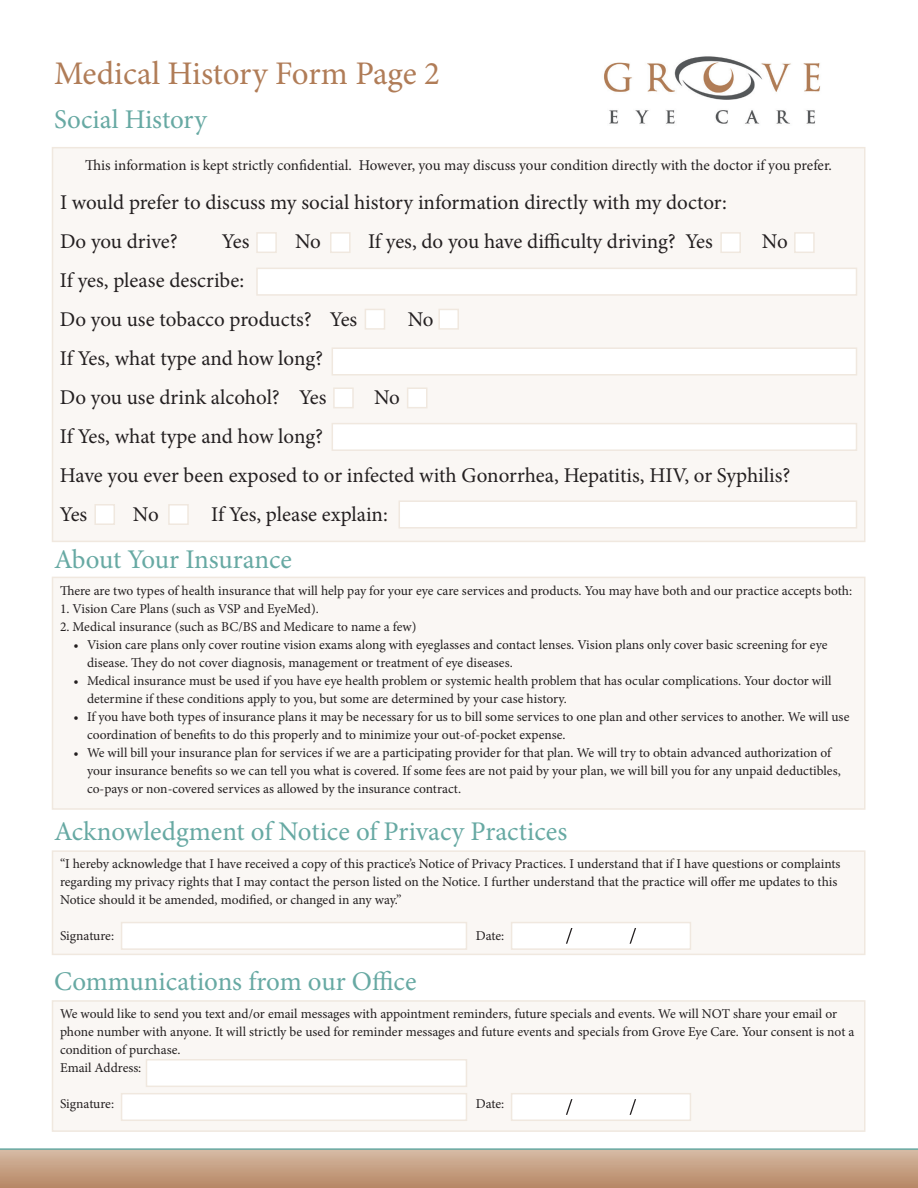
<style>
.page{position:relative;width:918px;height:1188px;background:#fff}
.page>*{position:absolute;margin:0;border:0;box-sizing:border-box;transform-origin:0 0}
.t1{font:33px "Minion Pro";letter-spacing:-.005em;color:#b07c57}
.t2{font:27px "Minion Pro";color:#67a9a3}
.t3{font:21px/39px "Minion Pro";color:#231f20}
.t4{font:15px "Minion Pro";color:#231f20}
.t5{font:13.5px/18px "Minion Pro";letter-spacing:-.005em;color:#231f20}
</style>
<div class="page">
<svg style="left:0;top:1148px;width:918px;height:40px"></svg>
<img style="left:604px;top:56px;width:217px;height:68px">
<div style="left:52px;top:148px;width:813px;height:393px;background:#faf7f4"></div>
<div style="left:52px;top:147px;width:814px;height:395px;border:2px solid #f0e8df"></div>
<div style="left:52px;top:577px;width:813px;height:232px;background:#faf7f4"></div>
<div style="left:52px;top:577px;width:814px;height:233px;border:2px solid #f0e8df"></div>
<div style="left:52px;top:851px;width:813px;height:103px;background:#faf7f4"></div>
<div style="left:52px;top:850px;width:814px;height:105px;border:2px solid #f0e8df"></div>
<div style="left:52px;top:1001px;width:813px;height:130px;background:#faf7f4"></div>
<div style="left:52px;top:1000px;width:814px;height:132px;border:2px solid #f0e8df"></div>
<div style="left:720px;top:232px;width:21px;height:21px;background:#fff;border:2px solid #f0e8df"></div>
<div style="left:256px;top:232px;width:21px;height:21px;background:#fff;border:2px solid #f0e8df"></div>
<div style="left:330px;top:232px;width:21px;height:21px;background:#fff;border:2px solid #f0e8df"></div>
<div style="left:365px;top:309px;width:20px;height:21px;background:#fff;border:2px solid #f0e8df"></div>
<div style="left:438px;top:309px;width:21px;height:21px;background:#fff;border:2px solid #f0e8df"></div>
<div style="left:333px;top:387px;width:21px;height:21px;background:#fff;border:2px solid #f0e8df"></div>
<div style="left:407px;top:387px;width:21px;height:21px;background:#fff;border:2px solid #f0e8df"></div>
<div style="left:94px;top:504px;width:21px;height:21px;background:#fff;border:2px solid #f0e8df"></div>
<div style="left:168px;top:504px;width:21px;height:21px;background:#fff;border:2px solid #f0e8df"></div>
<div style="left:794px;top:232px;width:21px;height:21px;background:#fff;border:2px solid #f0e8df"></div>
<div style="left:256px;top:268px;width:601px;height:28px;background:#fff;border:2px solid #f0e8df"></div>
<div style="left:332px;top:347px;width:525px;height:29px;background:#fff;border:2px solid #f0e8df"></div>
<div style="left:332px;top:423px;width:525px;height:28px;background:#fff;border:2px solid #f0e8df"></div>
<div style="left:399px;top:500px;width:458px;height:29px;background:#fff;border:2px solid #f0e8df"></div>
<div style="left:121px;top:922px;width:346px;height:28px;background:#fff;border:2px solid #f0e8df"></div>
<div style="left:121px;top:1093px;width:346px;height:28px;background:#fff;border:2px solid #f0e8df"></div>
<div style="left:146px;top:1059px;width:321px;height:28px;background:#fff;border:2px solid #f0e8df"></div>
<div style="left:511px;top:922px;width:180px;height:28px;background:#fff;border:2px solid #f0e8df"></div>
<div style="left:511px;top:1093px;width:180px;height:28px;background:#fff;border:2px solid #f0e8df"></div>
<svg style="left:566px;top:928px;width:6px;height:16px"></svg>
<svg style="left:630px;top:928px;width:6px;height:16px"></svg>
<svg style="left:566px;top:1099px;width:6px;height:16px"></svg>
<svg style="left:630px;top:1099px;width:6px;height:16px"></svg>
<h1 class="t1" style="left:54px;top:52px;width:388px">Medical History Form Page 2</h1>
<h2 class="t2" style="left:54px;top:101px;width:154px">Social History</h2>
<p class="t4" style="left:85px;top:156px;width:748px">This information is kept strictly confidential. However, you may discuss your condition directly with the doctor if you prefer.</p>
<h3 class="t3" style="left:60px;top:183px;width:669px">I would prefer to discuss my social history information directly with my doctor:<br>Do you drive?</h3>
<h3 class="t3" style="left:222px;top:222px;width:29px">Yes</h3>
<h3 class="t3" style="left:295px;top:222px;width:27px">No</h3>
<h3 class="t3" style="left:368px;top:222px;width:346px">If yes, do you have difficulty driving? Yes</h3>
<h3 class="t3" style="left:762px;top:222px;width:27px">No</h3>
<h3 class="t3" style="left:60px;top:261px;width:299px">If yes, please describe:<br>Do you use tobacco products? Yes</h3>
<h3 class="t3" style="left:408px;top:300px;width:27px">No</h3>
<h3 class="t3" style="left:60px;top:339px;width:268px">If Yes, what type and how long?<br>Do you use drink alcohol? Yes</h3>
<h3 class="t3" style="left:374px;top:378px;width:27px">No</h3>
<h3 class="t3" style="left:60px;top:417px;width:732px">If Yes, what type and how long?<br>Have you ever been exposed to or infected with Gonorrhea, Hepatitis, HIV, or Syphilis?<br>Yes</h3>
<h3 class="t3" style="left:133px;top:495px;width:27px">No</h3>
<h3 class="t3" style="left:211px;top:495px;width:178px">If Yes, please explain:</h3>
<h2 class="t2" style="left:54px;top:541px;width:240px">About Your Insurance</h2>
<p class="t5" style="left:60px;top:581px;width:794px">There are two types of health insurance that will help pay for your eye care services and products. You may have both and our practice accepts both:</p>
<p class="t5" style="left:60px;top:599px;width:260px">1. Vision Care Plans (such as VSP and EyeMed).</p>
<p class="t5" style="left:60px;top:617px;width:358px">2. Medical insurance (such as BC/BS and Medicare to name a few)</p>
<p class="t5" style="left:87px;top:635px;width:742px;text-indent:-14px">• Vision care plans only cover routine vision exams along with eyeglasses and contact lenses. Vision plans only cover basic screening for eye disease. They do not cover diagnosis, management or treatment of eye diseases.</p>
<p class="t5" style="left:87px;top:671px;width:746px;text-indent:-14px">• Medical insurance must be used if you have eye health problem or systemic health problem that has ocular complications. Your doctor will determine if these conditions apply to you, but some are determined by your case history.</p>
<p class="t5" style="left:87px;top:707px;width:764px;text-indent:-14px">• If you have both types of insurance plans it may be necessary for us to bill some services to one plan and other services to another. We will use coordination of benefits to do this properly and to minimize your out-of-pocket expense.</p>
<p class="t5" style="left:87px;top:743px;width:755px;text-indent:-14px">• We will bill your insurance plan for services if we are a participating provider for that plan. We will try to obtain advanced authorization of your insurance benefits so we can tell you what is covered. If some fees are not paid by your plan, we will bill you for any unpaid deductibles, co-pays or non-covered services as allowed by the insurance contract.</p>
<h2 class="t2" style="left:54px;top:813px;width:515px">Acknowledgment of Notice of Privacy Practices</h2>
<p class="t5" style="left:60px;top:855px;width:782px">“I hereby acknowledge that I have received a copy of this practice’s Notice of Privacy Practices. I understand that if I have questions or complaints regarding my privacy rights that I may contact the person listed on the Notice. I further understand that the practice will offer me updates to this<br>Notice should it be amended, modified, or changed in any way.”</p>
<p class="t5" style="left:60px;top:927px;width:56px">Signature:</p>
<p class="t5" style="left:476px;top:927px;width:30px">Date:</p>
<h2 class="t2" style="left:54px;top:963px;width:364px">Communications from our Office</h2>
<p class="t5" style="left:60px;top:1005px;width:796px">We would like to send you text and/or email messages with appointment reminders, future specials and events. We will NOT share your email or phone number with anyone. It will strictly be used for reminder messages and future events and specials from Grove Eye Care. Your consent is not a condition of purchase.<br>Email Address:</p>
<p class="t5" style="left:60px;top:1095px;width:56px">Signature:</p>
<p class="t5" style="left:476px;top:1095px;width:30px">Date:</p>
</div>
